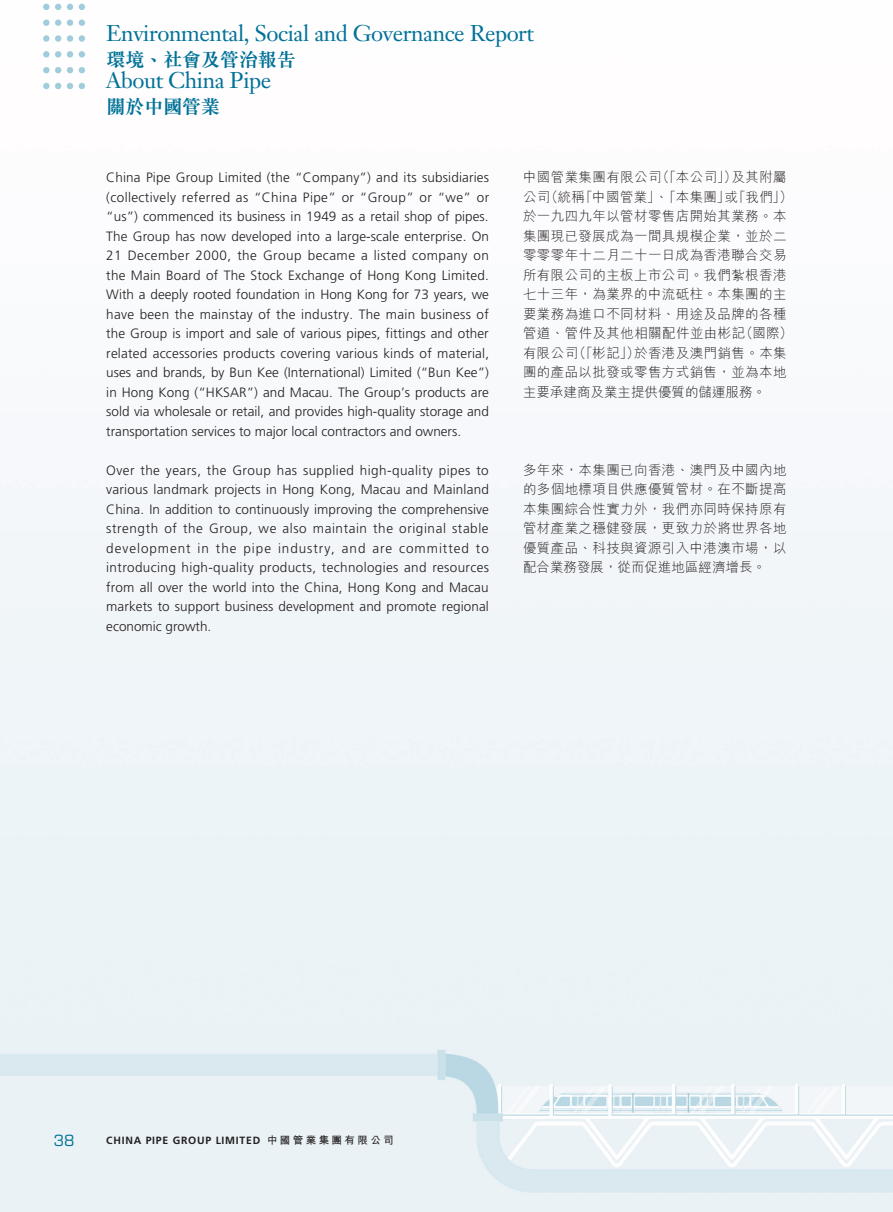
<style>
.page{position:relative;width:893px;height:1212px;background:#fff}
.page>*{position:absolute;margin:0;border:0;box-sizing:border-box;transform-origin:0 0}
.t1{font:22.5px "Janson Text LT Std";letter-spacing:-.02em;color:#007297}
.t2{font:700 19.5px "M Sung HK";letter-spacing:-.03em;color:#007297}
.t3{font:15px "Eurostile LT Std";color:#007297}
.t4{font:300 13.5px/19.5px "Frutiger LT Std";color:#231f20;text-align:justify}
.t5{font:300 13.5px/19.5px "M Hei HK";letter-spacing:.03em;color:#231f20}
.t6{font:700 10.5px "Frutiger LT Std";letter-spacing:.07em;color:#231f20}
.s1{font-family:"M Hei HK"}
</style>
<div class="page">
<svg style="left:79px;top:4px;width:6px;height:6px"></svg>
<div style="left:79px;top:19px;width:6px;height:7px;background:#a1ccda;border-radius:50%"></div>
<div style="left:79px;top:35px;width:6px;height:7px;background:#a1ccda;border-radius:50%"></div>
<div style="left:79px;top:51px;width:6px;height:7px;background:#a1ccda;border-radius:50%"></div>
<svg style="left:79px;top:67px;width:6px;height:6px"></svg>
<svg style="left:79px;top:83px;width:6px;height:6px"></svg>
<svg style="left:67px;top:4px;width:6px;height:6px"></svg>
<div style="left:67px;top:19px;width:6px;height:7px;background:#a1ccda;border-radius:50%"></div>
<div style="left:67px;top:35px;width:6px;height:7px;background:#a1ccda;border-radius:50%"></div>
<div style="left:67px;top:51px;width:6px;height:7px;background:#a1ccda;border-radius:50%"></div>
<svg style="left:67px;top:67px;width:6px;height:6px"></svg>
<svg style="left:67px;top:83px;width:6px;height:6px"></svg>
<svg style="left:55px;top:4px;width:6px;height:6px"></svg>
<div style="left:55px;top:19px;width:6px;height:7px;background:#a1ccda;border-radius:50%"></div>
<div style="left:55px;top:35px;width:6px;height:7px;background:#a1ccda;border-radius:50%"></div>
<div style="left:55px;top:51px;width:6px;height:7px;background:#a1ccda;border-radius:50%"></div>
<svg style="left:55px;top:67px;width:6px;height:6px"></svg>
<svg style="left:55px;top:83px;width:6px;height:6px"></svg>
<div style="left:43px;top:4px;width:7px;height:6px;background:#a1ccda;border-radius:50%"></div>
<div style="left:43px;top:19px;width:7px;height:7px;background:#a1ccda;border-radius:50%"></div>
<div style="left:43px;top:35px;width:7px;height:7px;background:#a1ccda;border-radius:50%"></div>
<div style="left:43px;top:51px;width:7px;height:7px;background:#a1ccda;border-radius:50%"></div>
<div style="left:43px;top:67px;width:7px;height:6px;background:#a1ccda;border-radius:50%"></div>
<div style="left:43px;top:83px;width:7px;height:6px;background:#a1ccda;border-radius:50%"></div>
<h1 class="t1" style="left:106px;top:19px;width:429px">Environmental, Social and Governance Report</h1>
<h2 class="t2" style="left:106px;top:46px;width:191px">環境、社會及管治報告</h2>
<h1 class="t1" style="left:106px;top:66px;width:166px">About China Pipe</h1>
<h2 class="t2" style="left:106px;top:93px;width:116px">關於中國管業</h2>
<p class="t4" style="left:106px;top:168px;width:384px">China Pipe Group Limited (the “Company”) and its subsidiaries (collectively referred as “China Pipe” or “Group” or “we” or “us”) commenced its business in 1949 as a retail shop of pipes.<br>The Group has now developed into a large-scale enterprise. On 21 December 2000, the Group became a listed company on the Main Board of The Stock Exchange of Hong Kong Limited.<br>With a deeply rooted foundation in Hong Kong for 73 years, we have been the mainstay of the industry. The main business of the Group is import and sale of various pipes, fittings and other related accessories products covering various kinds of material, uses and brands, by Bun Kee (International) Limited (“Bun Kee”) in Hong Kong (“HKSAR”) and Macau. The Group’s products are sold via wholesale or retail, and provides high-quality storage and transportation services to major local contractors and owners.</p>
<p class="t4" style="left:106px;top:460px;width:384px">Over the years, the Group has supplied high-quality pipes to various landmark projects in Hong Kong, Macau and Mainland China. In addition to continuously improving the comprehensive strength of the Group, we also maintain the original stable development in the pipe industry, and are committed to introducing high-quality products, technologies and resources from all over the world into the China, Hong Kong and Macau markets to support business development and promote regional economic growth.</p>
<p class="t5" style="left:523px;top:167px;width:271px">中國管業集團有限公司（「本公司」）及其附屬公司（統稱「中國管業」、「本集團」或「我們」）於一九四九年以管材零售店開始其業務。本集團現已發展成為一間具規模企業，並於二零零零年十二月二十一日成為香港聯合交易所有限公司的主板上市公司。我們紮根香港七十三年，為業界的中流砥柱。本集團的主要業務為進口不同材料、用途及品牌的各種管道、管件及其他相關配件並由彬記（國際）有限公司（「彬記」）於香港及澳門銷售。本集團的產品以批發或零售方式銷售，並為本地主要承建商及業主提供優質的儲運服務。</p>
<p class="t5" style="left:523px;top:459px;width:265px;text-align:justify">多年來，本集團已向香港、澳門及中國內地的多個地標項目供應優質管材。在不斷提高本集團綜合性實力外，我們亦同時保持原有管材產業之穩健發展，更致力於將世界各地優質產品、科技與資源引入中港澳市場，以配合業務發展，從而促進地區經濟增長。</p>
<p class="t3" style="left:54px;top:1131px;width:22px">38</p>
<p class="t6" style="left:106px;top:1134px;width:289px">CHINA PIPE GROUP LIMITED <span class="s1">中國管業集團有限公司</span></p>
</div>
